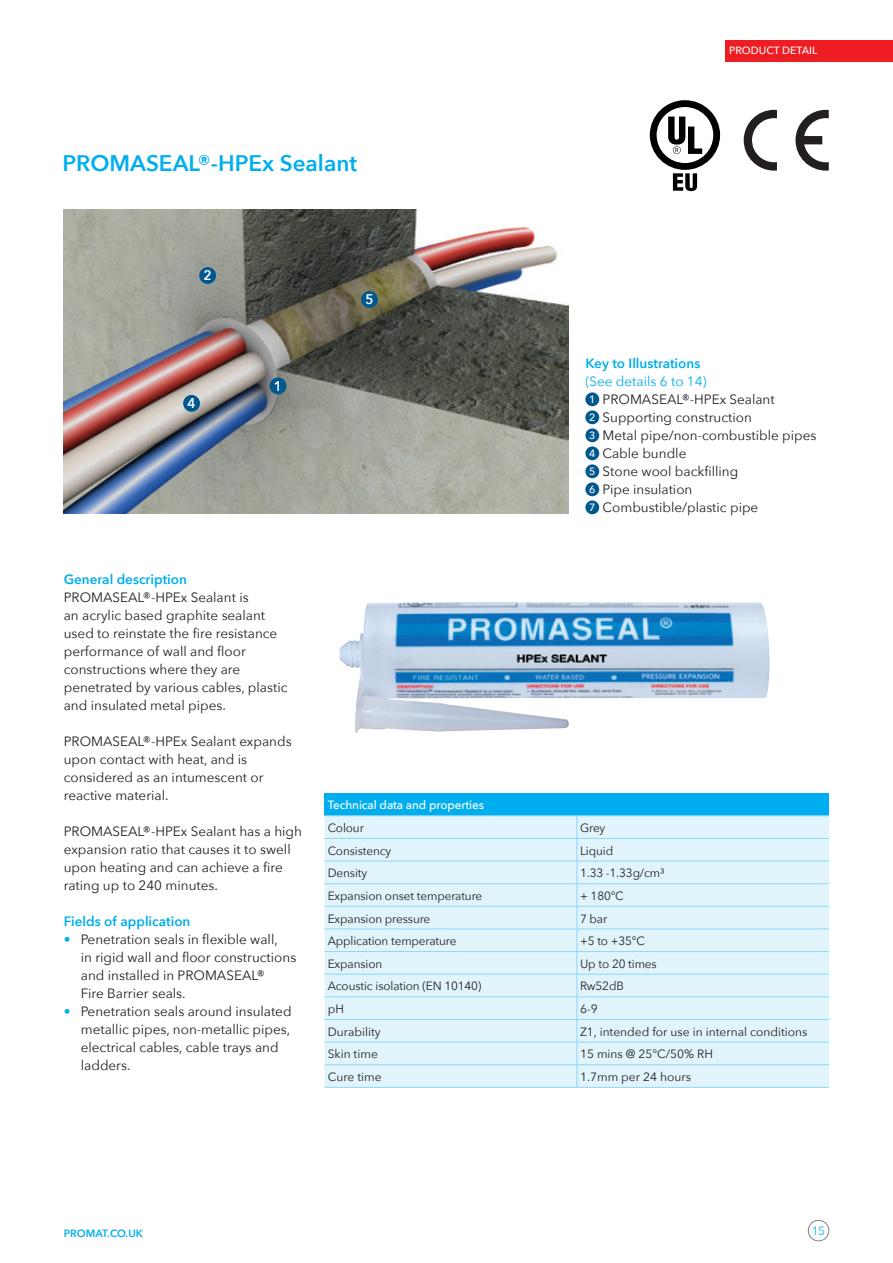
<style>
.page{position:relative;width:893px;height:1263px;background:#fff}
.page>*{position:absolute;margin:0;border:0;box-sizing:border-box;transform-origin:0 0}
.t1{font:600 22.5px "Avenir Next";color:#00aeef}
.t2{font:600 13.95px "Avenir Next";color:#fff;scale:.95 1}
.t3{font:13.5px/18px "Avenir Next";color:#231f20}
.t4{font:600 13.5px "Avenir Next";color:#00aeef}
.t5{font:12px "Avenir Next";letter-spacing:-.01em;color:#231f20}
.t6{font:500 12px "Avenir Next";letter-spacing:-.01em;color:#fff}
.t7{font:12px "Avenir Next";color:#00baf1}
.t8{font:500 10.5px "Avenir Next";color:#fff}
.t9{font:600 10.5px "Avenir Next";color:#00aeef}
.s1{color:#00aeef}
.s2{font-weight:500;font-size:10.5px;color:#fff}
</style>
<div class="page">
<div style="left:725px;top:40px;width:168px;height:21px;background:#ee1d23"></div>
<div style="left:808px;top:1220px;width:21px;height:21px;border:1px solid #808285;border-radius:50%"></div>
<div style="left:325px;top:793px;width:504px;height:23px;background:#00aeef"></div>
<div style="left:325px;top:816px;width:504px;height:271px;background:#e1f4fc"></div>
<hr style="left:325px;top:815px;width:252px;height:1px;background:#8dd7f7">
<hr style="left:577px;top:815px;width:252px;height:1px;background:#8dd7f7">
<hr style="left:325px;top:838px;width:252px;height:1px;background:#8dd7f7">
<hr style="left:577px;top:838px;width:252px;height:1px;background:#8dd7f7">
<hr style="left:325px;top:861px;width:252px;height:1px;background:#8dd7f7">
<hr style="left:577px;top:861px;width:252px;height:1px;background:#8dd7f7">
<hr style="left:325px;top:883px;width:252px;height:1px;background:#8dd7f7">
<hr style="left:577px;top:883px;width:252px;height:1px;background:#8dd7f7">
<hr style="left:325px;top:906px;width:252px;height:1px;background:#8dd7f7">
<hr style="left:577px;top:906px;width:252px;height:1px;background:#8dd7f7">
<hr style="left:325px;top:928px;width:252px;height:1px;background:#8dd7f7">
<hr style="left:577px;top:928px;width:252px;height:1px;background:#8dd7f7">
<hr style="left:325px;top:951px;width:252px;height:1px;background:#8dd7f7">
<hr style="left:577px;top:951px;width:252px;height:1px;background:#8dd7f7">
<hr style="left:325px;top:974px;width:252px;height:1px;background:#8dd7f7">
<hr style="left:577px;top:974px;width:252px;height:1px;background:#8dd7f7">
<hr style="left:325px;top:996px;width:252px;height:1px;background:#8dd7f7">
<hr style="left:577px;top:996px;width:252px;height:1px;background:#8dd7f7">
<hr style="left:325px;top:1019px;width:252px;height:1px;background:#8dd7f7">
<hr style="left:577px;top:1019px;width:252px;height:1px;background:#8dd7f7">
<hr style="left:325px;top:1042px;width:252px;height:1px;background:#8dd7f7">
<hr style="left:577px;top:1042px;width:252px;height:1px;background:#8dd7f7">
<hr style="left:325px;top:1064px;width:252px;height:1px;background:#8dd7f7">
<hr style="left:577px;top:1064px;width:252px;height:1px;background:#8dd7f7">
<svg style="left:576px;top:816px;width:1px;height:271px"></svg>
<hr style="left:325px;top:1087px;width:252px;height:1px;background:#8dd7f7">
<hr style="left:577px;top:1087px;width:252px;height:1px;background:#8dd7f7">
<img style="left:339px;top:602px;width:431px;height:131px">
<svg style="left:744px;top:110px;width:33px;height:61px"></svg>
<svg style="left:795px;top:110px;width:34px;height:61px"></svg>
<svg style="left:650px;top:100px;width:70px;height:91px"></svg>
<img style="left:64px;top:209px;width:504px;height:304px">
<div style="left:183px;top:395px;width:17px;height:17px;background:#00588e;border-radius:50%"></div>
<div style="left:270px;top:377px;width:16px;height:17px;background:#00588e;border-radius:50%"></div>
<div style="left:361px;top:291px;width:17px;height:17px;background:#00588e;border-radius:50%"></div>
<div style="left:199px;top:267px;width:17px;height:17px;background:#00588e;border-radius:50%"></div>
<div style="left:585px;top:392px;width:14px;height:14px;background:#00588e;border-radius:50%"></div>
<div style="left:585px;top:410px;width:14px;height:14px;background:#00588e;border-radius:50%"></div>
<div style="left:585px;top:428px;width:14px;height:14px;background:#00588e;border-radius:50%"></div>
<div style="left:585px;top:446px;width:14px;height:14px;background:#00588e;border-radius:50%"></div>
<div style="left:585px;top:464px;width:14px;height:14px;background:#00588e;border-radius:50%"></div>
<div style="left:585px;top:482px;width:14px;height:14px;background:#00588e;border-radius:50%"></div>
<div style="left:585px;top:500px;width:14px;height:14px;background:#00588e;border-radius:50%"></div>
<h1 class="t1" style="left:63px;top:144px;width:296px">PROMASEAL®-HPEx Sealant</h1>
<p class="t2" style="left:203px;top:263px;width:10px">2</p>
<p class="t2" style="left:187px;top:391px;width:10px">4</p>
<p class="t2" style="left:274px;top:374px;width:10px">1</p>
<p class="t2" style="left:365px;top:287px;width:10px">5</p>
<p class="t8" style="left:729px;top:41px;width:90px">PRODUCT DETAIL</p>
<p class="t4" style="left:585px;top:352px;width:116px">Key to Illustrations</p>
<p class="t3" style="left:585px;top:372px;width:232px"><span class="s1">(See details 6 to 14)<br></span><span class="s2">1</span> PROMASEAL®-HPEx Sealant<br><span class="s2">2</span> Supporting construction<br><span class="s2">3</span> Metal pipe/non-combustible pipes<br><span class="s2">4</span> Cable bundle<br><span class="s2">5</span> Stone wool backfilling<br><span class="s2">6</span> Pipe insulation<br><span class="s2">7</span> Combustible/plastic pipe</p>
<p class="t4" style="left:64px;top:568px;width:125px">General description</p>
<p class="t3" style="left:64px;top:588px;width:225px">PROMASEAL®-HPEx Sealant is<br>an acrylic based graphite sealant used to reinstate the fire resistance performance of wall and floor constructions where they are penetrated by various cables, plastic and insulated metal pipes.</p>
<p class="t3" style="left:64px;top:732px;width:229px">PROMASEAL®-HPEx Sealant expands upon contact with heat, and is considered as an intumescent or reactive material.</p>
<p class="t3" style="left:64px;top:822px;width:240px">PROMASEAL®-HPEx Sealant has a high expansion ratio that causes it to swell upon heating and can achieve a fire rating up to 240 minutes.</p>
<p class="t4" style="left:64px;top:910px;width:128px">Fields of application</p>
<p class="t3" style="left:81px;top:930px;width:217px;text-indent:-17px"><span class="s1">•</span> Penetration seals in flexible wall,<br>in rigid wall and floor constructions and installed in PROMASEAL®<br>Fire Barrier seals.</p>
<p class="t3" style="left:81px;top:1002px;width:212px;text-indent:-17px"><span class="s1">•</span> Penetration seals around insulated metallic pipes, non-metallic pipes, electrical cables, cable trays and ladders.</p>
<p class="t6" style="left:328px;top:795px;width:158px">Technical data and properties</p>
<p class="t5" style="left:328px;top:818px;width:38px">Colour</p>
<p class="t5" style="left:580px;top:818px;width:27px">Grey</p>
<p class="t5" style="left:328px;top:840px;width:65px">Consistency</p>
<p class="t5" style="left:580px;top:840px;width:35px">Liquid</p>
<p class="t5" style="left:328px;top:863px;width:41px">Density</p>
<p class="t5" style="left:580px;top:863px;width:86px">1.33 -1.33g/cm3</p>
<p class="t5" style="left:328px;top:886px;width:156px">Expansion onset temperature</p>
<p class="t5" style="left:580px;top:886px;width:45px">+ 180°C</p>
<p class="t5" style="left:328px;top:908px;width:104px">Expansion pressure</p>
<p class="t5" style="left:580px;top:908px;width:29px">7 bar</p>
<p class="t5" style="left:328px;top:931px;width:130px">Application temperature</p>
<p class="t5" style="left:580px;top:931px;width:66px">+5 to +35°C</p>
<p class="t5" style="left:328px;top:953px;width:56px">Expansion</p>
<p class="t5" style="left:580px;top:953px;width:78px">Up to 20 times</p>
<p class="t5" style="left:328px;top:976px;width:155px">Acoustic isolation (EN 10140)</p>
<p class="t5" style="left:580px;top:976px;width:45px">Rw52dB</p>
<p class="t5" style="left:328px;top:999px;width:18px">pH</p>
<p class="t5" style="left:580px;top:999px;width:19px">6-9</p>
<p class="t5" style="left:328px;top:1021px;width:54px">Durability</p>
<p class="t5" style="left:580px;top:1021px;width:229px">Z1, intended for use in internal conditions</p>
<p class="t5" style="left:328px;top:1044px;width:52px">Skin time</p>
<p class="t5" style="left:580px;top:1044px;width:134px">15 mins @ 25°C/50% RH</p>
<p class="t5" style="left:328px;top:1067px;width:55px">Cure time</p>
<p class="t5" style="left:580px;top:1067px;width:112px">1.7mm per 24 hours</p>
<p class="t9" style="left:64px;top:1224px;width:81px">PROMAT.CO.UK</p>
<p class="t7" style="left:812px;top:1220px;width:15px">15</p>
</div>
